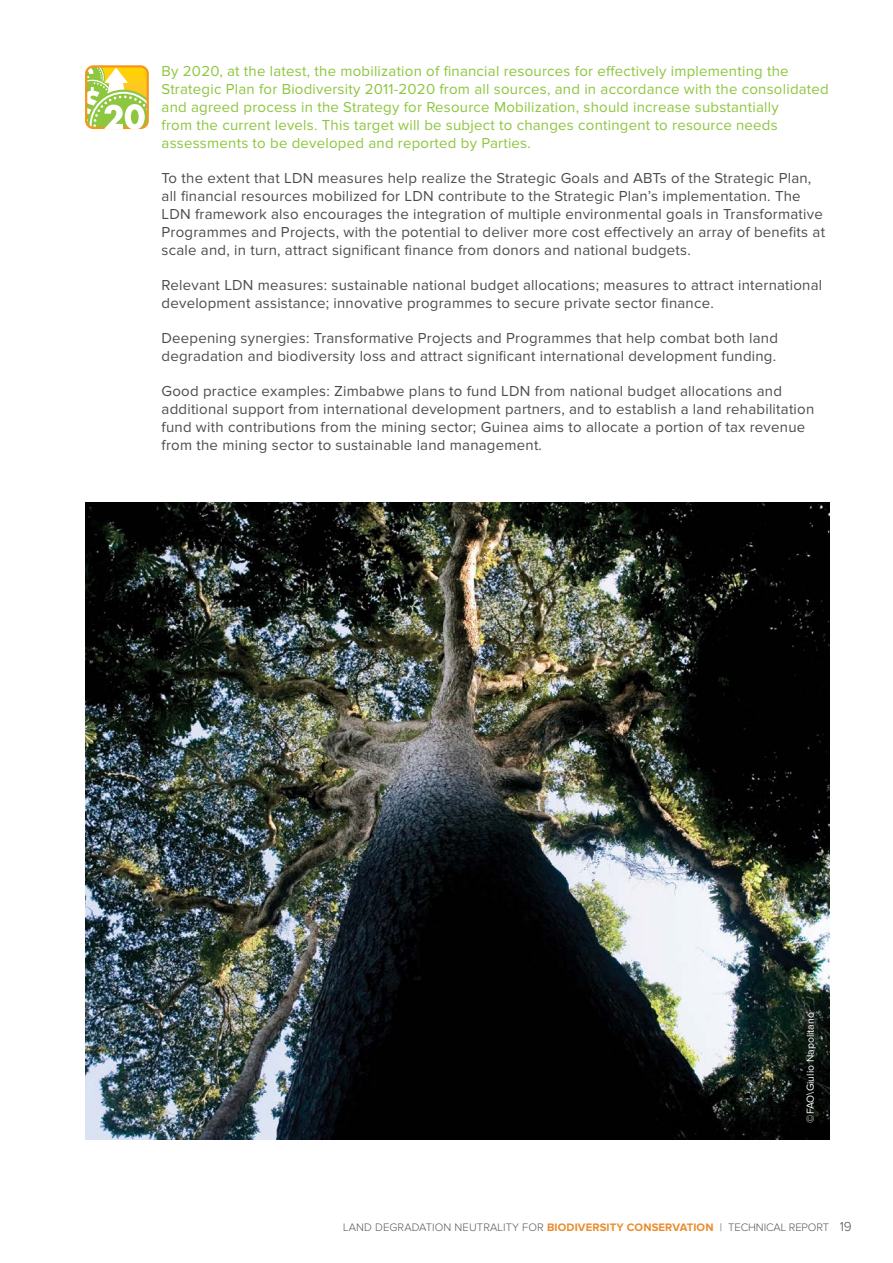
<style>
.page{position:relative;width:893px;height:1263px;background:#fff}
.page>*{position:absolute;margin:0;border:0;box-sizing:border-box;transform-origin:0 0}
.t1{font:15px/18px "Proxima Nova";letter-spacing:.015em;color:#4d4d4f}
.t2{font:15px/18px "Proxima Nova";letter-spacing:.015em;color:#8dc63f}
.t3{font:300 11.25px "Proxima Nova";letter-spacing:.01em;color:#58595b}
.t4{font:10.5px "Proxima Nova";color:#fff}
.s1{font-weight:700;color:#ea8d30}
.s2{font-size:13.5px;color:#4d4d4f}
</style>
<div class="page">
<div style="left:85px;top:65px;width:64px;height:64px;border:2px solid #f7941e;border-radius:7px"></div>
<svg style="left:86px;top:66px;width:62px;height:64px"></svg>
<img style="left:85px;top:503px;width:744px;height:637px">
<p class="t2" style="left:162px;top:62px;width:669px">By 2020, at the latest, the mobilization of financial resources for effectively implementing the Strategic Plan for Biodiversity 2011-2020 from all sources, and in accordance with the consolidated and agreed process in the Strategy for Resource Mobilization, should increase substantially<br>from the current levels. This target will be subject to changes contingent to resource needs assessments to be developed and reported by Parties.</p>
<p class="t1" style="left:162px;top:169px;width:665px">To the extent that LDN measures help realize the Strategic Goals and ABTs of the Strategic Plan, all financial resources mobilized for LDN contribute to the Strategic Plan’s implementation. The LDN framework also encourages the integration of multiple environmental goals in Transformative Programmes and Projects, with the potential to deliver more cost effectively an array of benefits at scale and, in turn, attract significant finance from donors and national budgets.</p>
<p class="t1" style="left:162px;top:276px;width:662px">Relevant LDN measures: sustainable national budget allocations; measures to attract international development assistance; innovative programmes to secure private sector finance.</p>
<p class="t1" style="left:162px;top:329px;width:618px">Deepening synergies: Transformative Projects and Programmes that help combat both land degradation and biodiversity loss and attract significant international development funding.</p>
<p class="t1" style="left:162px;top:382px;width:654px">Good practice examples: Zimbabwe plans to fund LDN from national budget allocations and additional support from international development partners, and to establish a land rehabilitation fund with contributions from the mining sector; Guinea aims to allocate a portion of tax revenue from the mining sector to sustainable land management.</p>
<p class="t4" style="left:804px;top:1123px;width:112px;rotate:-90deg">©FAO\Giulio Napolitano</p>
<p class="t3" style="left:343px;top:1222px;width:510px">LAND DEGRADATION NEUTRALITY FOR <span class="s1">BIODIVERSITY CONSERVATION</span> | TECHNICAL REPORT <span class="s2">19</span></p>
</div>
